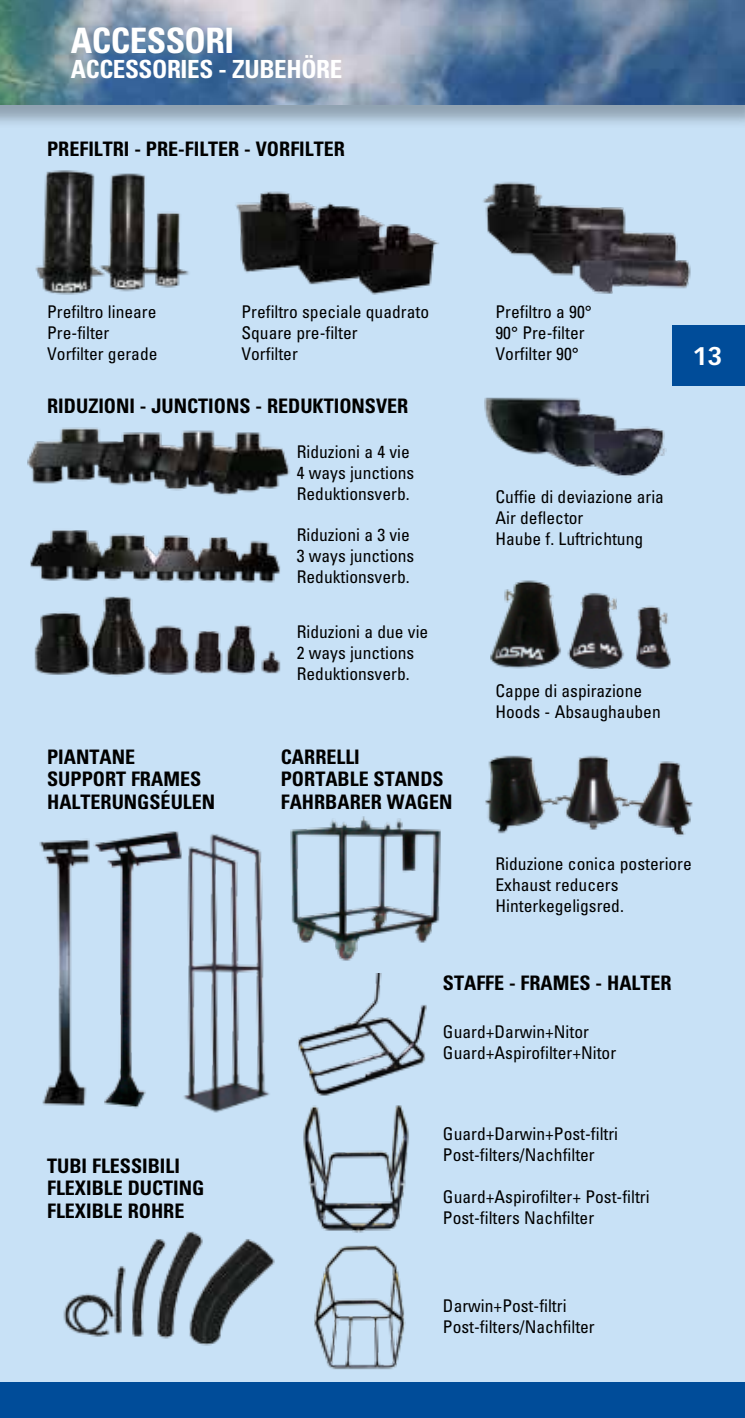
<style>
.page{position:relative;width:745px;height:1418px;background:#fff}
.page>*{position:absolute;margin:0;border:0;box-sizing:border-box;transform-origin:0 0}
.t1{font:700 condensed 35px "Univers LT Std";color:#fff}
.t2{font:700 condensed 25px "Univers LT Std";letter-spacing:-.015em;color:#fff}
.t3{font:700 25px "Vectora LT Std";color:#fff}
.t4{font:700 condensed 20px/22.5px "Univers LT Std";color:#000}
.t5{font:condensed 17.5px/21px "Univers LT Std";color:#000}
</style>
<div class="page">
<div style="left:0;top:84px;width:744px;height:1313px;background:#c8e1f6"></div>
<div style="left:0;top:0;width:744px;height:129px;background:#000;opacity:.28"></div>
<img style="left:0;top:0;width:744px;height:105px">
<div style="left:0;top:1382px;width:744px;height:35px;background:#004c99"></div>
<div style="left:672px;top:325px;width:72px;height:61px;background:#004c99"></div>
<img style="left:35px;top:170px;width:154px;height:125px">
<img style="left:235px;top:191px;width:204px;height:104px">
<img style="left:483px;top:182px;width:208px;height:112px">
<img style="left:490px;top:580px;width:181px;height:89px">
<img style="left:484px;top:397px;width:183px;height:79px">
<img style="left:485px;top:755px;width:207px;height:82px">
<img style="left:27px;top:427px;width:263px;height:69px">
<img style="left:30px;top:530px;width:251px;height:53px">
<img style="left:34px;top:596px;width:247px;height:81px">
<img style="left:39px;top:839px;width:51px;height:267px">
<img style="left:93px;top:834px;width:61px;height:275px">
<img style="left:154px;top:831px;width:116px;height:282px">
<img style="left:63px;top:1231px;width:212px;height:115px">
<img style="left:290px;top:816px;width:151px;height:145px">
<img style="left:298px;top:973px;width:129px;height:123px">
<img style="left:303px;top:1105px;width:106px;height:128px">
<img style="left:314px;top:1245px;width:92px;height:125px">
<h1 class="t1" style="left:71px;top:19px;width:40px">ACCESSORI</h1>
<h2 class="t2" style="left:71px;top:53px;width:29px">ACCESSORIES</h2>
<h2 class="t2" style="left:218px;top:53px;width:111px">- ZUBEHÖRE</h2>
<p class="t4" style="left:47px;top:137px;width:299px">PREFILTRI - PRE-FILTER - VORFILTER</p>
<p class="t5" style="left:47px;top:301px;width:112px">Prefiltro lineare<br>Pre-filter<br>Vorfilter gerade</p>
<p class="t5" style="left:241px;top:301px;width:189px">Prefiltro speciale quadrato<br>Square pre-filter<br>Vorfilter</p>
<p class="t4" style="left:47px;top:394px;width:362px">RIDUZIONI - JUNCTIONS - REDUKTIONSVER</p>
<p class="t5" style="left:296px;top:441px;width:119px">Riduzioni a 4 vie<br>4 ways junctions<br>Reduktionsverb.</p>
<p class="t5" style="left:296px;top:523px;width:119px">Riduzioni a 3 vie<br>3 ways junctions<br>Reduktionsverb.</p>
<p class="t4" style="left:47px;top:745px;width:169px">PIANTANE<br>SUPPORT FRAMES<br>HALTERUNGSÉULEN</p>
<p class="t5" style="left:296px;top:620px;width:133px">Riduzioni a due vie<br>2 ways junctions<br>Reduktionsverb.</p>
<p class="t4" style="left:280px;top:745px;width:173px">CARRELLI<br>PORTABLE STANDS<br>FAHRBARER WAGEN</p>
<p class="t5" style="left:495px;top:301px;width:98px">Prefiltro a 90°<br>90° Pre-filter<br>Vorfilter 90°</p>
<h2 class="t3" style="left:692px;top:341px;width:31px">13</h2>
<p class="t5" style="left:495px;top:486px;width:170px">Cuffie di deviazione aria<br>Air deflector<br>H aube f. Luftrichtung</p>
<p class="t5" style="left:495px;top:680px;width:167px">Cappe di aspirazione<br>Hoods - Absaughauben</p>
<p class="t5" style="left:495px;top:853px;width:198px">Riduzione conica posteriore<br>Exhaust reducers<br>Hinterkegeligsred.</p>
<p class="t4" style="left:47px;top:1154px;width:159px">TUBI FLESSIBILI<br>FLEXIBLE DUCTING<br>FLEXIBLE ROHRE</p>
<p class="t4" style="left:442px;top:971px;width:230px">STAFFE - FRAMES - HALTER</p>
<p class="t5" style="left:442px;top:1021px;width:175px">Guard+Darwin+Nitor<br>Guard+Aspirofilter+Nitor</p>
<p class="t5" style="left:442px;top:1122px;width:176px">Guard+Darwin+Post-filtri<br>Post-filters/Nachfilter</p>
<p class="t5" style="left:442px;top:1185px;width:208px">Guard+Aspirofilter+ Post-filtri<br>Post-filters Nachfilter</p>
<p class="t5" style="left:442px;top:1294px;width:153px">Darwin+Post-filtri<br>Post-filters/Nachfilter</p>
</div>
